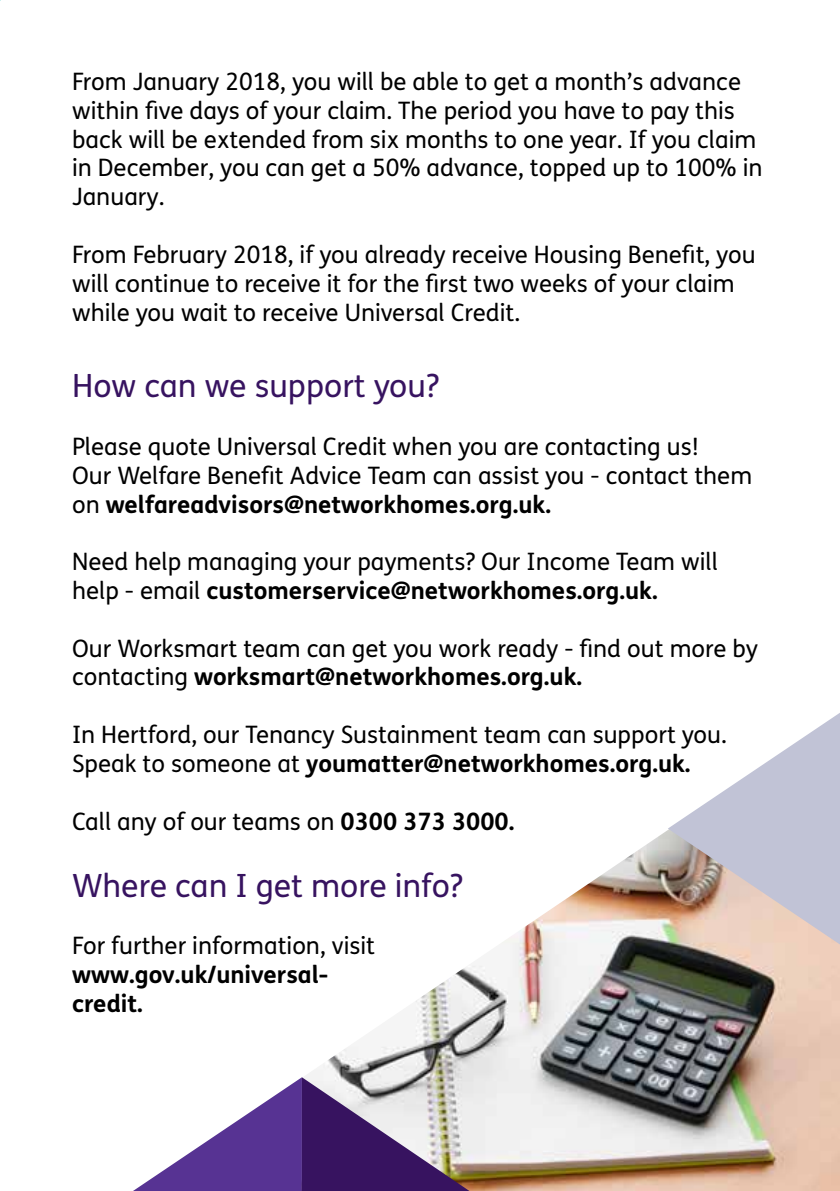
<style>
.page{position:relative;width:840px;height:1191px;background:#fff}
.page>*{position:absolute;margin:0;border:0;box-sizing:border-box;transform-origin:0 0}
.t1{font:32px "FS Me";color:#371360}
.t2{font:24px/28.8px "FS Me";color:#000}
.t3{font:700 24px/28.8px "FS Me";color:#000}
.s1{font-weight:700}
</style>
<div class="page">
<img style="left:304px;top:831px;width:535px;height:360px">
<svg style="left:667px;top:713px;width:172px;height:231px"></svg>
<svg style="left:133px;top:1077px;width:336px;height:114px"></svg>
<p class="t2" style="left:72px;top:67px;width:691px">From January 2018, you will be able to get a month’s advance within five days of your claim. The period you have to pay this back will be extended from six months to one year. If you claim in December, you can get a 50% advance, topped up to 100% in January.</p>
<p class="t2" style="left:72px;top:240px;width:684px">From February 2018, if you already receive Housing Benefit, you will continue to receive it for the first two weeks of your claim while you wait to receive Universal Credit.</p>
<h1 class="t1" style="left:72px;top:364px;width:368px">How can we support you?</h1>
<p class="t2" style="left:72px;top:432px;width:681px">Please quote Universal Credit when you are contacting us!<br>Our Welfare Benefit Advice Team can assist you - contact them on <span class="s1">welfareadvisors@networkhomes.org.uk.</span></p>
<p class="t2" style="left:72px;top:547px;width:647px">Need help managing your payments? Our Income Team will help - email <span class="s1">customerservice@networkhomes.org.uk.</span></p>
<p class="t2" style="left:72px;top:633px;width:687px">Our Worksmart team can get you work ready - find out more by contacting <span class="s1">worksmart@networkhomes.org.uk.</span></p>
<p class="t2" style="left:72px;top:720px;width:656px">In Hertford, our Tenancy Sustainment team can support you.<br>Speak to someone at <span class="s1">youmatter@networkhomes.org.uk.</span></p>
<p class="t2" style="left:72px;top:806px;width:443px">Call any of our teams on <span class="s1">0300 373 3000.</span></p>
<h1 class="t1" style="left:72px;top:863px;width:392px">Where can I get more info?</h1>
<p class="t2" style="left:72px;top:931px;width:304px">For further information, visit</p>
<p class="t3" style="left:72px;top:959px;width:257px">www.gov.uk/universal&shy;credit.</p>
</div>
